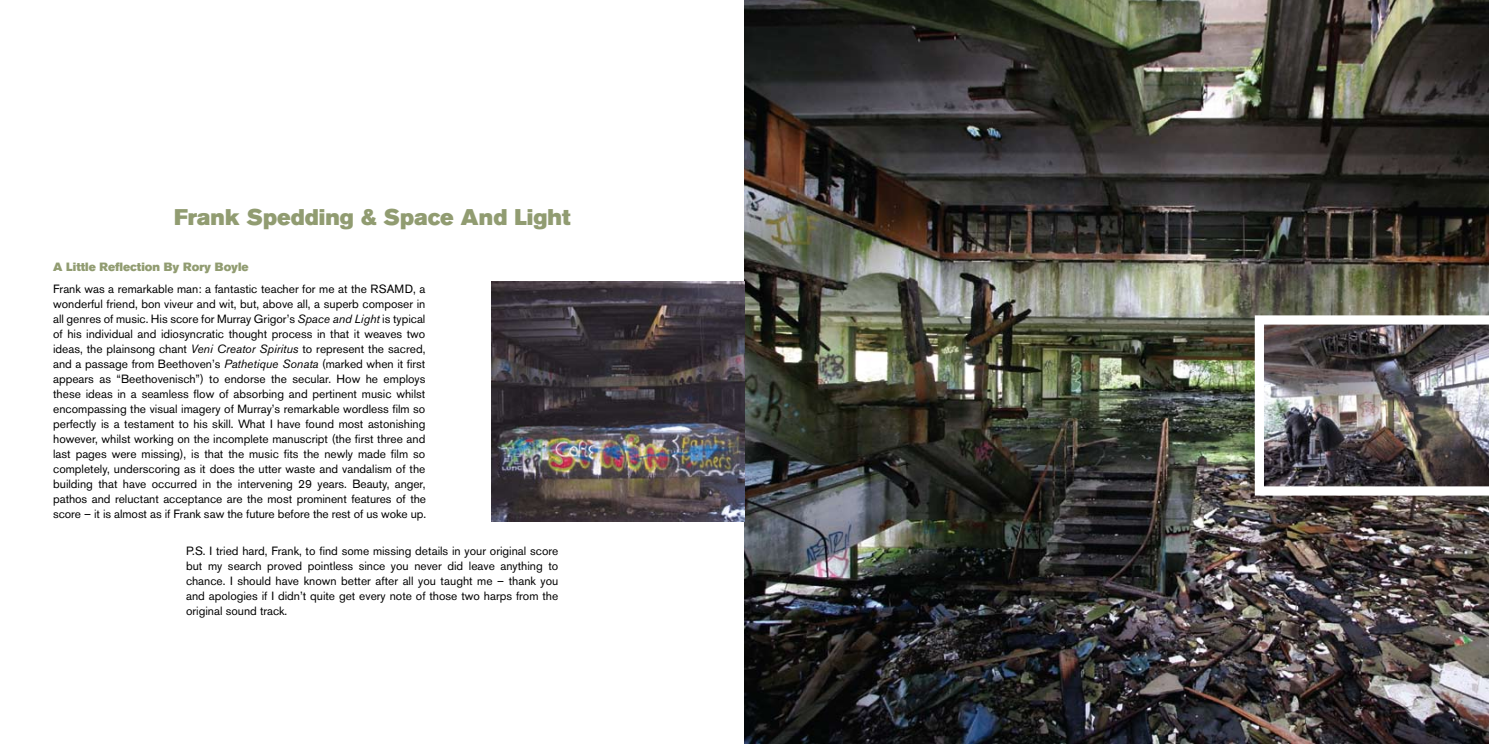
<style>
.page{position:relative;width:1489px;height:745px;background:#fff}
.page>*{position:absolute;margin:0;border:0;box-sizing:border-box;transform-origin:0 0}
.t1{font:22.5px "Akzidenz Grotesk BE Super";color:#919c71}
.t2{font:11.88px/15px "Akzidenz Grotesk BE";letter-spacing:-.005em;color:#000;text-align:justify}
.t3{font:11.88px "Akzidenz Grotesk BE Super";color:#919c71}
.s1{font-style:italic}
</style>
<div class="page">
<img style="left:744px;top:0;width:744px;height:743px">
<img style="left:492px;top:281px;width:252px;height:240px">
<img style="left:1254px;top:315px;width:234px;height:180px">
<h1 class="t1" style="left:174px;top:203px;width:398px">Frank Spedding &amp; Space And Light</h1>
<p class="t3" style="left:53px;top:259px;width:197px">A Little Reflection By Rory Boyle</p>
<p class="t2" style="left:53px;top:281px;width:374px">Frank was a remarkable man: a fantastic teacher for me at the RSAMD, a wonderful friend, bon viveur and wit, but, above all, a superb composer in all genres of music. His score for Murray Grigor’s <span class="s1">Space and Light</span> is typical of his individual and idiosyncratic thought process in that it weaves two ideas, the plainsong chant <span class="s1">Veni Creator Spiritus</span> to represent the sacred, and a passage from Beethoven’s <span class="s1">Pathetique Sonata</span> (marked when it first appears as “Beethovenisch”) to endorse the secular. How he employs these ideas in a seamless flow of absorbing and pertinent music whilst encompassing the visual imagery of Murray’s remarkable wordless film so perfectly is a testament to his skill. What I have found most astonishing however, whilst working on the incomplete manuscript (the first three and last pages were missing), is that the music fits the newly made film so completely, underscoring as it does the utter waste and vandalism of the building that have occurred in the intervening 29 years. Beauty, anger, pathos and reluctant acceptance are the most prominent features of the score – it is almost as if Frank saw the future before the rest of us woke up.</p>
<p class="t2" style="left:186px;top:543px;width:374px">P.S. I tried hard, Frank, to find some missing details in your original score but my search proved pointless since you never did leave anything to chance. I should have known better after all you taught me – thank you and apologies if I didn’t quite get every note of those two harps from the original sound track.</p>
</div>
